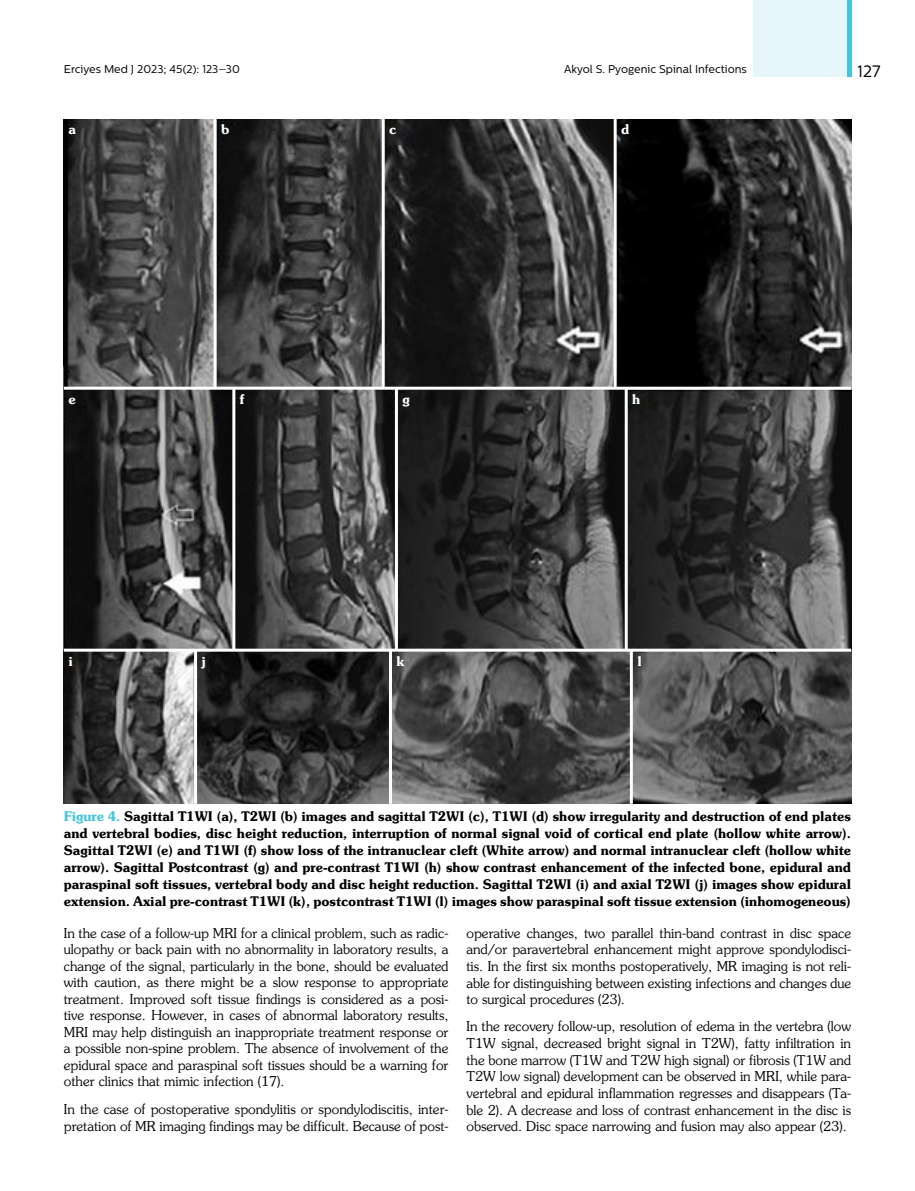
<style>
.page{position:relative;width:915px;height:1191px;background:#fff}
.page>*{position:absolute;margin:0;border:0;box-sizing:border-box;transform-origin:0 0}
.t1{font:16.5px "Centrale Sans";color:#000}
.t2{font:13.5px/16.6px "Souvenir";color:#000;text-align:justify}
.t3{font:700 13.5px/17px "Souvenir";letter-spacing:-.01em;color:#000;text-align:justify}
.t4{font:700 13.5px "Souvenir";color:#fff}
.t5{font:11.25px "Centrale Sans";color:#000}
.s1{color:#42c4dd}
</style>
<div class="page">
<div style="left:753px;top:0;width:97px;height:77px;background:#e7f6fa"></div>
<svg style="left:847px;top:0;width:3px;height:77px"></svg>
<img style="left:64px;top:119px;width:786px;height:685px">
<hr style="left:64px;top:387px;width:786px;height:3px;background:#fff">
<hr style="left:64px;top:648px;width:786px;height:3px;background:#fff">
<hr style="left:213px;top:119px;width:3px;height:269px;background:#fff">
<hr style="left:381px;top:119px;width:3px;height:269px;background:#fff">
<hr style="left:613px;top:119px;width:3px;height:269px;background:#fff">
<hr style="left:232px;top:388px;width:3px;height:262px;background:#fff">
<hr style="left:395px;top:388px;width:3px;height:262px;background:#fff">
<hr style="left:624px;top:388px;width:3px;height:262px;background:#fff">
<hr style="left:194px;top:650px;width:3px;height:154px;background:#fff">
<hr style="left:389px;top:650px;width:3px;height:154px;background:#fff">
<hr style="left:629px;top:650px;width:3px;height:154px;background:#fff">
<p class="t5" style="left:64px;top:62px;width:177px">Erciyes Med J 2023; 45(2): 123–30</p>
<p class="t5" style="left:564px;top:62px;width:184px">Akyol S. Pyogenic Spinal Infections</p>
<p class="t1" style="left:857px;top:61px;width:25px">127</p>
<p class="t4" style="left:68px;top:120px;width:9px">a</p>
<p class="t4" style="left:221px;top:120px;width:10px">b</p>
<p class="t4" style="left:389px;top:120px;width:9px">c</p>
<p class="t4" style="left:621px;top:120px;width:10px">d</p>
<p class="t4" style="left:68px;top:391px;width:9px">e</p>
<p class="t4" style="left:240px;top:391px;width:6px">f</p>
<p class="t4" style="left:402px;top:391px;width:9px">g</p>
<p class="t4" style="left:632px;top:391px;width:10px">h</p>
<p class="t4" style="left:68px;top:653px;width:6px">i</p>
<p class="t4" style="left:201px;top:653px;width:6px">j</p>
<p class="t4" style="left:396px;top:653px;width:10px">k</p>
<p class="t4" style="left:637px;top:653px;width:6px">l</p>
<p class="t3" style="left:64px;top:807px;width:788px"><span class="s1">Figure 4.</span> Sagittal T1WI (a), T2WI (b) images and sagittal T2WI (c), T1WI (d) show irregularity and destruction of end plates and vertebral bodies, disc height reduction, interruption of normal signal void of cortical end plate (hollow white arrow).<br>Sagittal T2WI (e) and T1WI (f) show loss of the intranuclear cleft (White arrow) and normal intranuclear cleft (hollow white arrow). Sagittal Postcontrast (g) and pre-contrast T1WI (h) show contrast enhancement of the infected bone, epidural and paraspinal soft tissues, vertebral body and disc height reduction. Sagittal T2WI (i) and axial T2WI (j) images show epidural extension. Axial pre-contrast T1WI (k), postcontrast T1WI (l) images show paraspinal soft tissue extension (inhomogeneous)</p>
<p class="t2" style="left:64px;top:924px;width:386px">In the case of a follow-up MRI for a clinical problem, such as radic&shy;ulopathy or back pain with no abnormality in laboratory results, a change of the signal, particularly in the bone, should be evaluated with caution, as there might be a slow response to appropriate treatment. Improved soft tissue findings is considered as a posi&shy;tive response. However, in cases of abnormal laboratory results, MRI may help distinguish an inappropriate treatment response or a possible non-spine problem. The absence of involvement of the epidural space and paraspinal soft tissues should be a warning for other clinics that mimic infection (17).</p>
<p class="t2" style="left:64px;top:1100px;width:386px;line-height:17.2px">In the case of postoperative spondylitis or spondylodiscitis, inter&shy;pretation of MR imaging findings may be difficult. Because of post-</p>
<p class="t2" style="left:466px;top:924px;width:386px">operative changes, two parallel thin-band contrast in disc space and/or paravertebral enhancement might approve spondylodisci&shy;tis. In the first six months postoperatively, MR imaging is not reli&shy;able for distinguishing between existing infections and changes due to surgical procedures (23).</p>
<p class="t2" style="left:466px;top:1018px;width:386px">In the recovery follow-up, resolution of edema in the vertebra (low T1W signal, decreased bright signal in T2W), fatty infiltration in the bone marrow (T1W and T2W high signal) or fibrosis (T1W and T2W low signal) development can be observed in MRI, while para&shy;vertebral and epidural inflammation regresses and disappears (Ta&shy;ble 2). A decrease and loss of contrast enhancement in the disc is observed. Disc space narrowing and fusion may also appear (23).</p>
</div>
